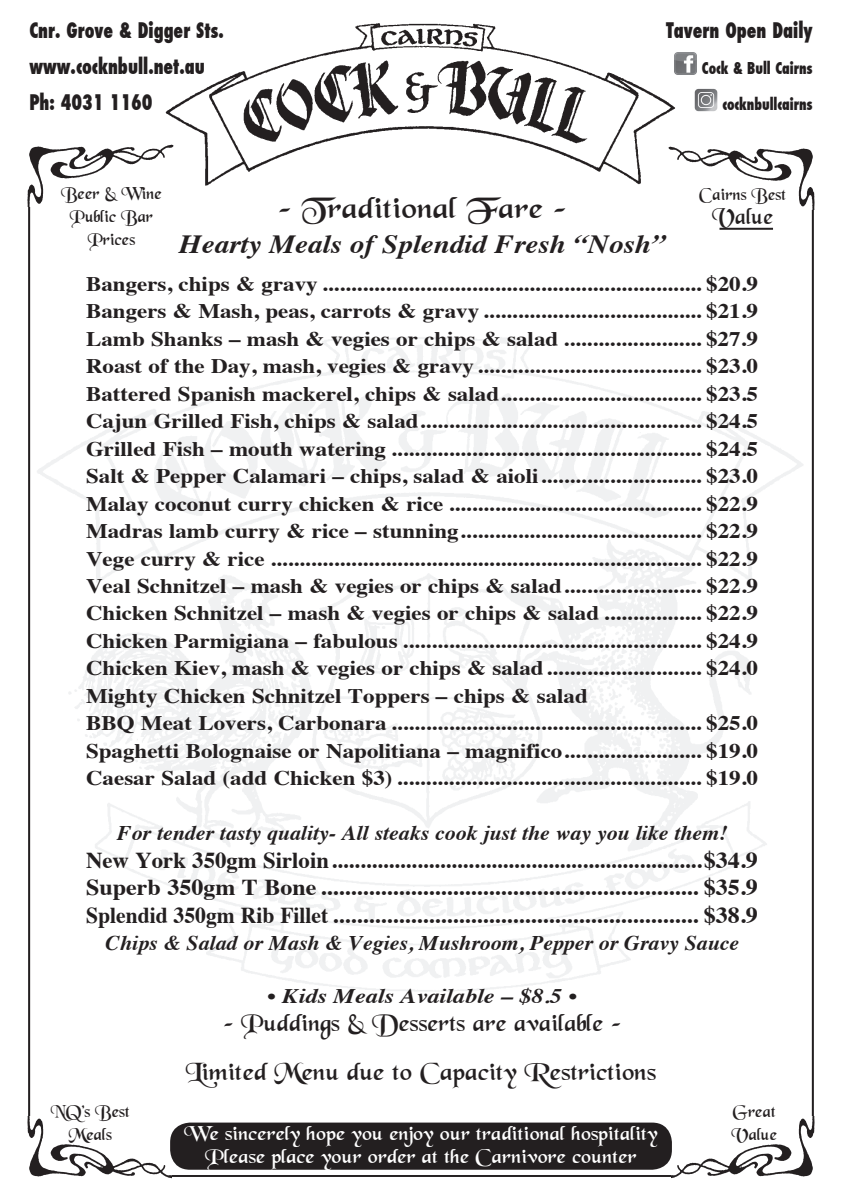
<style>
.page{position:relative;width:842px;height:1191px;background:#fff}
.page>*{position:absolute;margin:0;border:0;box-sizing:border-box;transform-origin:0 0}
.t1{font:31.6px "Black Chancery";color:#231f20;scale:1.11 1}
.t2{font:italic 700 26.1px "Times";color:#231f20;scale:1.11 1}
.t3{font:26px "Black Chancery";color:#231f20;scale:1.07 1}
.t4{font:25.6px "Black Chancery";color:#231f20;scale:1.05 1}
.t5{font:24px "Black Chancery";color:#231f20}
.t6{font:700 22.7px/27.5px "Times";color:#231f20;text-align:justify}
.t7{font:21px/23px "Black Chancery";color:#fff;text-align:center;scale:1.07 1}
.t8{font:800 condensed 21px/36px "Futura";color:#231f20;scale:.85 1}
.t9{font:italic 700 20.8px "Times";color:#231f20;scale:1.05 1}
.t10{font:700 20.7px/27.5px "Times";color:#231f20;scale:1.11 1}
.t11{font:italic 700 20.7px "Times";color:#231f20;scale:1.16 1}
.t12{font:18px/23px "Black Chancery";color:#231f20;text-align:center}
.t13{font:800 condensed 16px "Futura";color:#231f20;scale:.85 1}
</style>
<div class="page">
<img style="left:27px;top:1116px;width:144px;height:62px">
<img style="left:671px;top:1116px;width:144px;height:62px">
<img style="left:27px;top:146px;width:138px;height:61px">
<img style="left:677px;top:148px;width:138px;height:61px">
<img style="left:165px;top:23px;width:512px;height:163px">
<hr style="left:719px;top:228px;width:54px;height:2px;background:#231f20">
<div style="left:170px;top:1122px;width:502px;height:47px;background:#231f20;border-radius:20px"></div>
<img style="left:674px;top:52px;width:23px;height:23px">
<img style="left:695px;top:88px;width:22px;height:23px">
<p class="t8" style="left:29px;top:12px;width:230px">Cnr. Grove &amp; Digger Sts. www.cocknbull.net.au<br>Ph: 4031 1160</p>
<p class="t8" style="left:666px;top:12px;width:174px">Tavern Open Daily</p>
<p class="t13" style="left:702px;top:58px;width:132px">Cock &amp; Bull Cairns</p>
<p class="t13" style="left:722px;top:94px;width:108px">cocknbullcairns</p>
<p class="t12" style="left:61px;top:184px;width:102px">Beer &amp; Wine<br>Public Bar<br>Prices</p>
<p class="t12" style="left:699px;top:186px;width:88px">Cairns Best</p>
<p class="t5" style="left:712px;top:208px;width:63px">Value</p>
<h1 class="t1" style="left:278px;top:197px;width:262px">– Traditional Fare –</h1>
<p class="t2" style="left:179px;top:233px;width:439px">Hearty Meals of Splendid Fresh “Nosh”</p>
<p class="t10" style="left:86px;top:272px;width:607px">Bangers, chips &amp; gravy .................................................................. $20.9<br>Bangers &amp; Mash, peas, carrots &amp; gravy ...................................... $21.9<br>Lamb Shanks – mash &amp; vegies or chips &amp; salad ........................ $27.9<br>Roast of the Day, mash, vegies &amp; gravy ....................................... $23.0<br>Battered Spanish mackerel, chips &amp; salad ................................... $23.5<br>Cajun Grilled Fish, chips &amp; salad ................................................. $24.5<br>Grilled Fish – mouth watering ...................................................... $24.5<br>Salt &amp; Pepper Calamari – chips, salad &amp; aioli ............................ $23.0<br>Malay coconut curry chicken &amp; rice ............................................ $22.9<br>Madras lamb curry &amp; rice – stunning .......................................... $22.9<br>Vege curry &amp; rice ........................................................................... $22.9<br>Veal Schnitzel – mash &amp; vegies or chips &amp; salad ........................ $22.9<br>Chicken Schnitzel – mash &amp; vegies or chips &amp; salad ................. $22.9<br>Chicken Parmigiana – fabulous .................................................... $24.9<br>Chicken Kiev, mash &amp; vegies or chips &amp; salad ........................... $24.0<br>Mighty Chicken Schnitzel Toppers – chips &amp; salad<br>BBQ Meat Lovers, Carbonara ...................................................... $25.0<br>Spaghetti Bolognaise or Napolitiana – magnifico ........................ $19.0<br>Caesar Salad (add Chicken $3) ..................................................... $19.0</p>
<p class="t9" style="left:117px;top:824px;width:583px">For tender tasty quality- All steaks cook just the way you like them!</p>
<p class="t6" style="left:86px;top:848px;width:673px">New York 350gm Sirloin .................................................................$34.9<br>Superb 350gm T Bone ............................................................... $35.9<br>Splendid 350gm Rib Fillet ............................................................. $38.9</p>
<p class="t9" style="left:106px;top:934px;width:605px">Chips &amp; Salad or Mash &amp; Vegies, Mushroom, Pepper or Gravy Sauce</p>
<p class="t11" style="left:268px;top:987px;width:268px">• Kids Meals Available – $8.5 •</p>
<p class="t4" style="left:223px;top:1014px;width:381px">– Puddings &amp; Desserts are available –</p>
<p class="t3" style="left:186px;top:1063px;width:441px">Limited Menu due to Capacity Restrictions</p>
<p class="t12" style="left:51px;top:1103px;width:80px">NQ’s Best<br>Meals</p>
<p class="t12" style="left:731px;top:1103px;width:47px;text-align:left">Great<br>Value</p>
<p class="t7" style="left:184px;top:1124px;width:444px">We sincerely hope you enjoy our traditional hospitality<br>Please place your order at the Carnivore counter</p>
</div>
